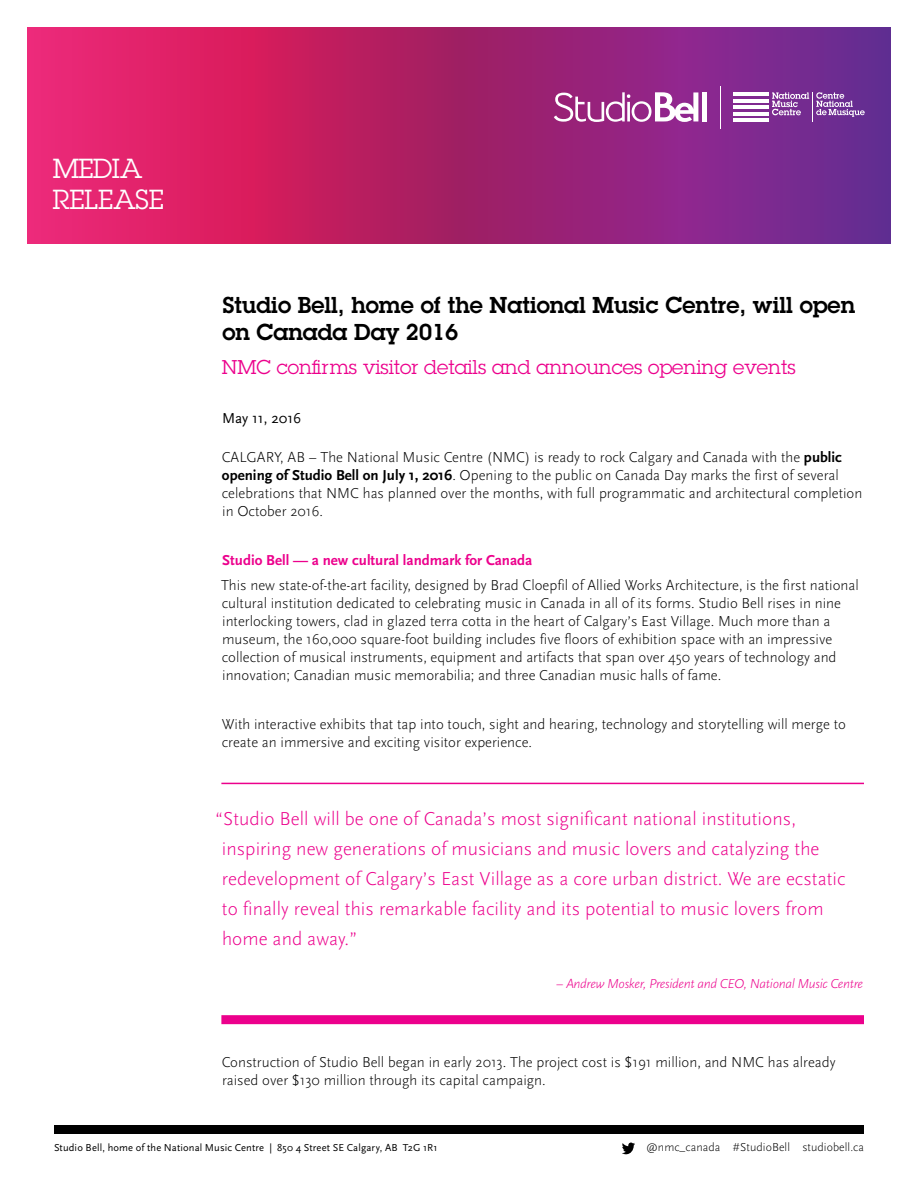
<style>
.page{position:relative;width:918px;height:1188px;background:#fff}
.page>*{position:absolute;margin:0;border:0;box-sizing:border-box;transform-origin:0 0}
.t1{font:27px/31.2px "Lubalin Graph Std";letter-spacing:-.01em;color:#fff}
.t2{font:600 22.5px/27px "Lubalin Graph Std";color:#000}
.t3{font:300 19.5px/30px "Scala Sans";letter-spacing:.005em;color:#ec008c}
.t4{font:19.5px "Lubalin Graph Std";color:#ec008c}
.t5{font:300 15px/18px "Scala Sans";color:#000}
.t6{font:700 15px "Scala Sans";color:#ec008c}
.t7{font:15px "Scala Sans";color:#000}
.t8{font:italic 300 13.5px "Scala Sans";letter-spacing:-.025em;color:#ec008c}
.t9{font:300 12px "Scala Sans";letter-spacing:.005em;color:#000}
.t10{font:10.5px "Scala Sans";letter-spacing:.01em;color:#000}
.s1{font-weight:700}
</style>
<div class="page">
<svg style="left:27px;top:27px;width:864px;height:216px;background:#ad2373"></svg>
<hr style="left:221px;top:783px;width:643px;height:1px;background:#ec008c">
<div style="left:221px;top:1015px;width:643px;height:9px;background:#ec008c"></div>
<svg style="left:554px;top:92px;width:144px;height:30px"></svg>
<div style="left:702px;top:92px;width:5px;height:29px;background:#fff"></div>
<svg style="left:772px;top:92px;width:37px;height:23px"></svg>
<svg style="left:816px;top:92px;width:49px;height:25px"></svg>
<hr style="left:813px;top:92px;width:1px;height:30px;background:#fff">
<hr style="left:720px;top:86px;width:1px;height:42px;background:#fff">
<hr style="left:734px;top:93px;width:35px;height:3px;background:#fff">
<hr style="left:734px;top:99px;width:35px;height:3px;background:#fff">
<hr style="left:734px;top:106px;width:35px;height:3px;background:#fff">
<hr style="left:734px;top:112px;width:35px;height:3px;background:#fff">
<hr style="left:734px;top:119px;width:35px;height:3px;background:#fff">
<div style="left:54px;top:1125px;width:810px;height:9px;background:#000"></div>
<svg style="left:622px;top:1143px;width:13px;height:11px"></svg>
<h1 class="t1" style="left:53px;top:152px;width:113px">MEDIA<br>RELEASE</h1>
<h2 class="t2" style="left:222px;top:291px;width:634px">Studio Bell, home of the National Music Centre, will open on Canada Day 2016</h2>
<h3 class="t4" style="left:222px;top:355px;width:575px">NMC confirms visitor details and announces opening events</h3>
<p class="t7" style="left:222px;top:410px;width:81px">May 11, 2016</p>
<p class="t5" style="left:222px;top:448px;width:642px">CALGARY, AB – The National Music Centre (NMC) is ready to rock Calgary and Canada with the <span class="s1">public opening of Studio Bell on July 1, 2016</span>. Opening to the public on Canada Day marks the first of several celebrations that NMC has planned over the months, with full programmatic and architectural completion in October 2016.</p>
<p class="t6" style="left:222px;top:552px;width:311px">Studio Bell — a new cultural landmark for Canada</p>
<p class="t5" style="left:221px;top:576px;width:639px">This new state-of-the-art facility, designed by Brad Cloepfil of Allied Works Architecture, is the first national cultural institution dedicated to celebrating music in Canada in all of its forms. Studio Bell rises in nine interlocking towers, clad in glazed terra cotta in the heart of Calgary’s East Village. Much more than a museum, the 160,000 square-foot building includes five floors of exhibition space with an impressive collection of musical instruments, equipment and artifacts that span over 450 years of technology and innovation; Canadian music memorabilia; and three Canadian music halls of fame.</p>
<p class="t5" style="left:222px;top:716px;width:626px">With interactive exhibits that tap into touch, sight and hearing, technology and storytelling will merge to create an immersive and exciting visitor experience.</p>
<p class="t3" style="left:222px;top:804px;width:625px;text-indent:-7px">“Studio Bell will be one of Canada’s most significant national institutions, inspiring new generations of musicians and music lovers and catalyzing the redevelopment of Calgary’s East Village as a core urban district. We are ecstatic to finally reveal this remarkable facility and its potential to music lovers from home and away.”</p>
<p class="t8" style="left:556px;top:976px;width:309px">– Andrew Mosker, President and CEO, National Music Centre</p>
<p class="t5" style="left:222px;top:1053px;width:615px">Construction of Studio Bell began in early 2013. The project cost is $191 million, and NMC has already raised over $130 million through its capital campaign.</p>
<p class="t10" style="left:54px;top:1142px;width:385px">Studio Bell, home of the National Music Centre | 850 4 Street SE Calgary, AB T2G 1R1</p>
<p class="t9" style="left:646px;top:1141px;width:219px">@nmc_canada #StudioBell studiobell.ca</p>
</div>
